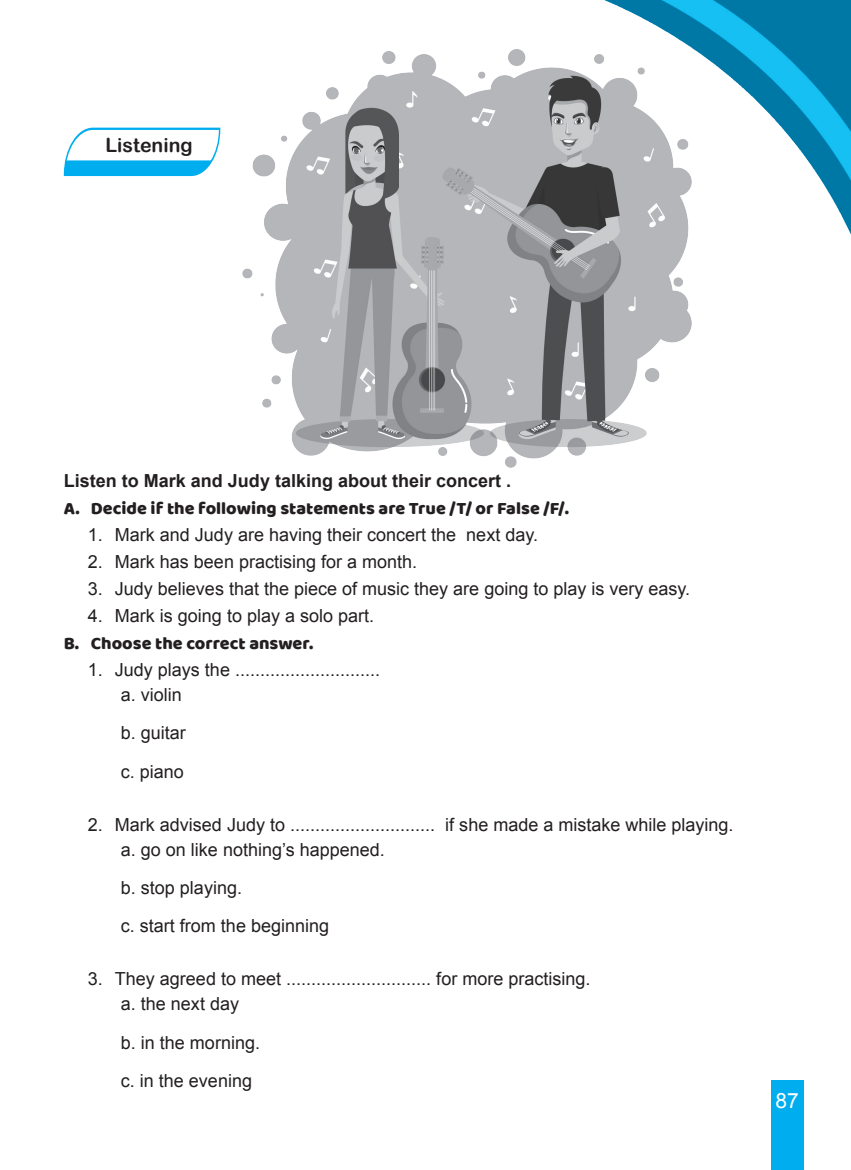
<style>
.page{position:relative;width:851px;height:1170px;background:#fff}
.page>*{position:absolute;margin:0;border:0;box-sizing:border-box;transform-origin:0 0}
.t1{font:21px "Arial";color:#fff}
.t2{font:19.5px "Arial Rounded MT Bold";color:#231f20}
.t3{font:18px/25px "Arial";color:#231f20}
.t4{font:18px "Baloo";color:#231f20}
.t5{font:700 18px "Arial";color:#231f20}
</style>
<div class="page">
<div style="left:771px;top:1080px;width:32px;height:89px;background:#00aeef"></div>
<img style="left:604px;top:0;width:246px;height:233px">
<svg style="left:64px;top:128px;width:156px;height:48px"></svg>
<img style="left:242px;top:50px;width:449px;height:417px">
<p class="t2" style="left:105px;top:133px;width:89px">Listening</p>
<p class="t5" style="left:64px;top:468px;width:449px">Listen to Mark and Judy talking about their concert .</p>
<p class="t4" style="left:64px;top:497px;width:506px">A. Decide if the following statements are True /T/ or False /F/.</p>
<p class="t3" style="left:88px;top:522px;width:451px">1. Mark and Judy are having their concert the next day.</p>
<p class="t3" style="left:88px;top:549px;width:331px">2. Mark has been practising for a month.</p>
<p class="t3" style="left:88px;top:576px;width:603px">3. Judy believes that the piece of music they are going to play is very easy.</p>
<p class="t3" style="left:88px;top:603px;width:288px">4. Mark is going to play a solo part.</p>
<p class="t4" style="left:64px;top:632px;width:251px">B. Choose the correct answer.</p>
<p class="t3" style="left:121px;top:657px;width:261px;text-indent:-33px">1. Judy plays the ............................. a. violin</p>
<p class="t3" style="left:121px;top:714px;width:67px;line-height:38.2px">b. guitar c. piano</p>
<p class="t3" style="left:121px;top:812px;width:614px;text-indent:-33px">2. Mark advised Judy to ............................. if she made a mistake while playing. a. go on like nothing’s happened.</p>
<p class="t3" style="left:121px;top:868px;width:210px;line-height:38.2px">b. stop playing.<br>c. start from the beginning</p>
<p class="t3" style="left:121px;top:966px;width:471px;text-indent:-33px">3. They agreed to meet ............................. for more practising. a. the next day</p>
<p class="t3" style="left:121px;top:1023px;width:141px;line-height:38.2px">b. in the morning. c. in the evening</p>
<p class="t1" style="left:775px;top:1086px;width:25px">87</p>
</div>
